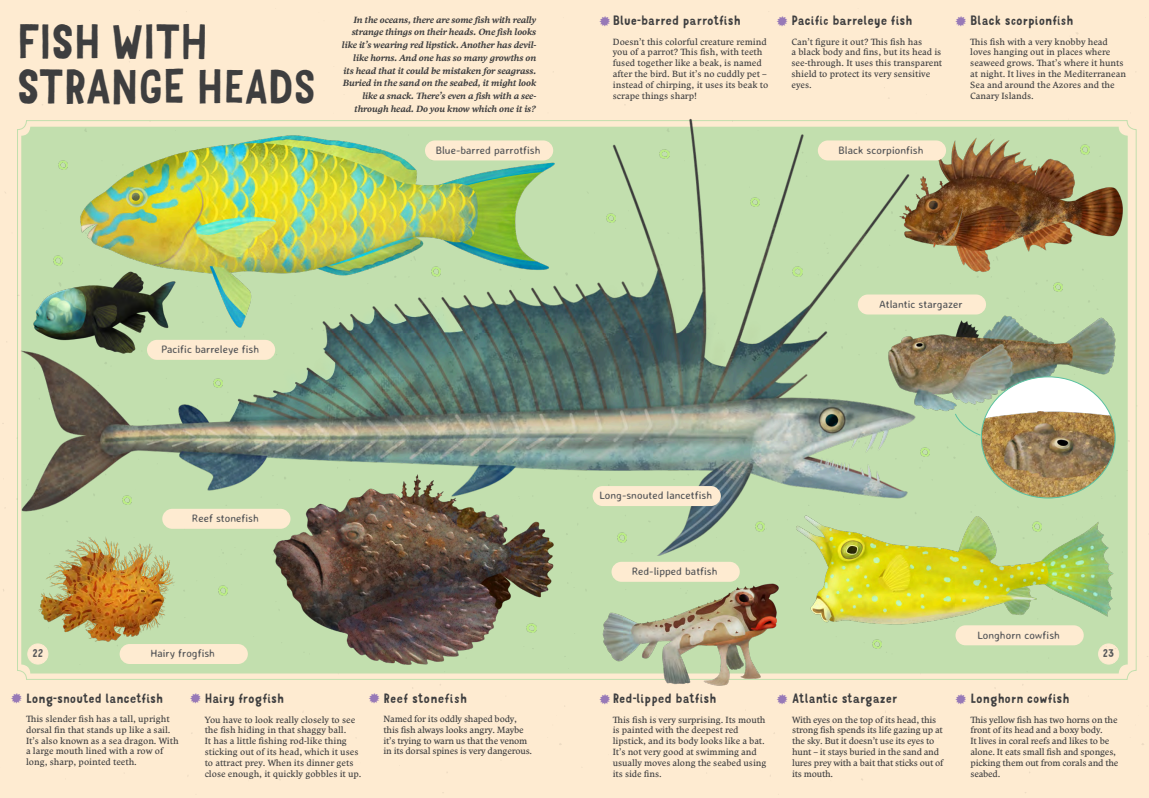
<style>
.page{position:relative;width:1149px;height:798px;background:#fff}
.page>*{position:absolute;margin:0;border:0;box-sizing:border-box;transform-origin:0 0}
.PODkap{font:46.5px/45.8px "Mr Dodo";letter-spacing:-.03em;color:#3e3e3f}
.text{font:15px "Mr Dodo";color:#9779b7}
.ZVÍŘATA{font:12.75px "Mr Dodo";color:#3e3e3f}
.popisky{font:10.73px "Averia Sans Libre";color:#57585a}
.t1{font:10.5px "Mr Dodo";color:#57585a}
.text-2{font:9px/10.8px "Comenia Serif Pro";color:#3e3e3f}
.text-3{font:9px/10.8px "Comenia Serif Pro";letter-spacing:-.02em;color:#3e3e3f}
.úvodní_text{font:italic 700 9px/12.8px "Comenia Serif Pro";letter-spacing:-.01em;color:#3e3e3f;text-align:right}
</style>
<div class="page">
<img style="left:0;top:0;width:1148px;height:797px">
<img style="left:598px;top:566px;width:209px;height:128px">
<img style="left:270px;top:555px;width:296px;height:113px">
<img style="left:770px;top:450px;width:378px;height:226px">
<img style="left:976px;top:134px;width:154px;height:146px">
<img style="left:18px;top:555px;width:171px;height:94px">
<img style="left:976px;top:280px;width:171px;height:137px">
<img style="left:7px;top:118px;width:969px;height:437px">
<img style="left:981px;top:376px;width:133px;height:122px">
<svg style="left:954px;top:412px;width:26px;height:24px"></svg>
<div style="left:857px;top:294px;width:128px;height:20px;background:#feebd1;border-radius:10px"></div>
<div style="left:147px;top:340px;width:128px;height:20px;background:#feebd1;border-radius:10px"></div>
<div style="left:120px;top:643px;width:128px;height:20px;background:#feebd1;border-radius:10px"></div>
<div style="left:162px;top:508px;width:128px;height:20px;background:#feebd1;border-radius:10px"></div>
<div style="left:592px;top:486px;width:128px;height:20px;background:#feebd1;border-radius:10px"></div>
<div style="left:611px;top:561px;width:128px;height:20px;background:#feebd1;border-radius:10px"></div>
<div style="left:955px;top:625px;width:128px;height:20px;background:#feebd1;border-radius:10px"></div>
<div style="left:817px;top:140px;width:128px;height:20px;background:#feebd1;border-radius:10px"></div>
<div style="left:425px;top:140px;width:128px;height:20px;background:#feebd1;border-radius:10px"></div>
<p class="PODkap" style="left:17px;top:19px;width:301px">FISH WITH<br>STRANGE HEADS</p>
<p class="úvodní_text" style="left:342px;top:13px;width:196px">In the oceans, there are some fish with really strange things on their heads. One fish looks like it’s wearing red lipstick. Another has devil&shy;like horns. And one has so many growths on its head that it could be mistaken for seagrass.<br>Buried in the sand on the seabed, it might look like a snack. There’s even a fish with a see&shy;through head. Do you know which one it is?</p>
<p class="popisky" style="left:435px;top:143px;width:106px">Blue-barred parrotfish</p>
<p class="popisky" style="left:161px;top:343px;width:100px">Pacific barreleye fish</p>
<p class="popisky" style="left:192px;top:511px;width:68px">Reef stonefish</p>
<p class="ZVÍŘATA" style="left:612px;top:13px;width:129px">Blue-barred parrotfish</p>
<p class="text-2" style="left:612px;top:36px;width:157px">Doesn’t this colorful creature remind you of a parrot? This fish, with teeth fused together like a beak, is named after the bird. But it’s no cuddly pet – instead of chirping, it uses its beak to scrape things sharp!</p>
<p class="ZVÍŘATA" style="left:791px;top:13px;width:122px">Pacific barreleye fish</p>
<p class="text-2" style="left:791px;top:36px;width:152px">Can’t figure it out? This fish has<br>a black body and fins, but its head is see-through. It uses this transparent shield to protect its very sensitive eyes.</p>
<p class="ZVÍŘATA" style="left:969px;top:13px;width:105px">Black scorpionfish</p>
<p class="text-2" style="left:969px;top:36px;width:157px">This fish with a very knobby head loves hanging out in places where seaweed grows. That’s where it hunts at night. It lives in the Mediterranean<br>Sea and around the Azores and the<br>Canary Islands.</p>
<p class="text" style="left:598px;top:12px;width:14px">✹</p>
<p class="text" style="left:775px;top:12px;width:14px">✹</p>
<p class="text" style="left:954px;top:12px;width:14px">✹</p>
<p class="popisky" style="left:838px;top:143px;width:87px">Black scorpionfish</p>
<p class="popisky" style="left:599px;top:489px;width:114px">Long-snouted lancetfish</p>
<p class="popisky" style="left:631px;top:564px;width:87px">Red-lipped batfish</p>
<p class="popisky" style="left:878px;top:297px;width:85px">Atlantic stargazer</p>
<p class="popisky" style="left:977px;top:628px;width:84px">Longhorn cowfish</p>
<p class="t1" style="left:32px;top:646px;width:12px">22</p>
<p class="t1" style="left:1102px;top:646px;width:13px">23</p>
<p class="popisky" style="left:150px;top:647px;width:66px">Hairy frogfish</p>
<p class="ZVÍŘATA" style="left:26px;top:689px;width:139px">Long-snouted lancetfish</p>
<p class="text-2" style="left:26px;top:713px;width:154px">This slender fish has a tall, upright dorsal fin that stands up like a sail.<br>It’s also known as a sea dragon. With a large mouth lined with a row of long, sharp, pointed teeth.</p>
<p class="ZVÍŘATA" style="left:383px;top:689px;width:85px">Reef stonefish</p>
<p class="text-3" style="left:383px;top:713px;width:150px">Named for its oddly shaped body, this fish always looks angry. Maybe it’s trying to warn us that the venom in its dorsal spines is very dangerous.</p>
<p class="text" style="left:10px;top:689px;width:14px">✹</p>
<p class="text" style="left:189px;top:689px;width:14px">✹</p>
<p class="text" style="left:368px;top:689px;width:14px">✹</p>
<p class="text" style="left:598px;top:689px;width:14px">✹</p>
<p class="text" style="left:775px;top:689px;width:14px">✹</p>
<p class="text" style="left:954px;top:689px;width:14px">✹</p>
<p class="ZVÍŘATA" style="left:970px;top:690px;width:101px">Longhorn cowfish</p>
<p class="text-3" style="left:970px;top:713px;width:149px">This yellow fish has two horns on the front of its head and a boxy body.<br>It lives in coral reefs and likes to be alone. It eats small fish and sponges, picking them out from corals and the seabed.</p>
<p class="ZVÍŘATA" style="left:791px;top:690px;width:107px">Atlantic stargazer</p>
<p class="text-3" style="left:791px;top:713px;width:153px">With eyes on the top of its head, this strong fish spends its life gazing up at the sky. But it doesn’t use its eyes to hunt – it stays buried in the sand and lures prey with a bait that sticks out of its mouth.</p>
<p class="ZVÍŘATA" style="left:205px;top:690px;width:81px">Hairy frogfish</p>
<p class="text-2" style="left:205px;top:713px;width:158px">You have to look really closely to see the fish hiding in that shaggy ball.<br>It has a little fishing rod-like thing sticking out of its head, which it uses to attract prey. When its dinner gets close enough, it quickly gobbles it up.</p>
<p class="ZVÍŘATA" style="left:612px;top:690px;width:105px">Red-lipped batfish</p>
<p class="text-2" style="left:612px;top:713px;width:155px">This fish is very surprising. Its mouth is painted with the deepest red lipstick, and its body looks like a bat.<br>It’s not very good at swimming and usually moves along the seabed using its side fins.</p>
</div>
